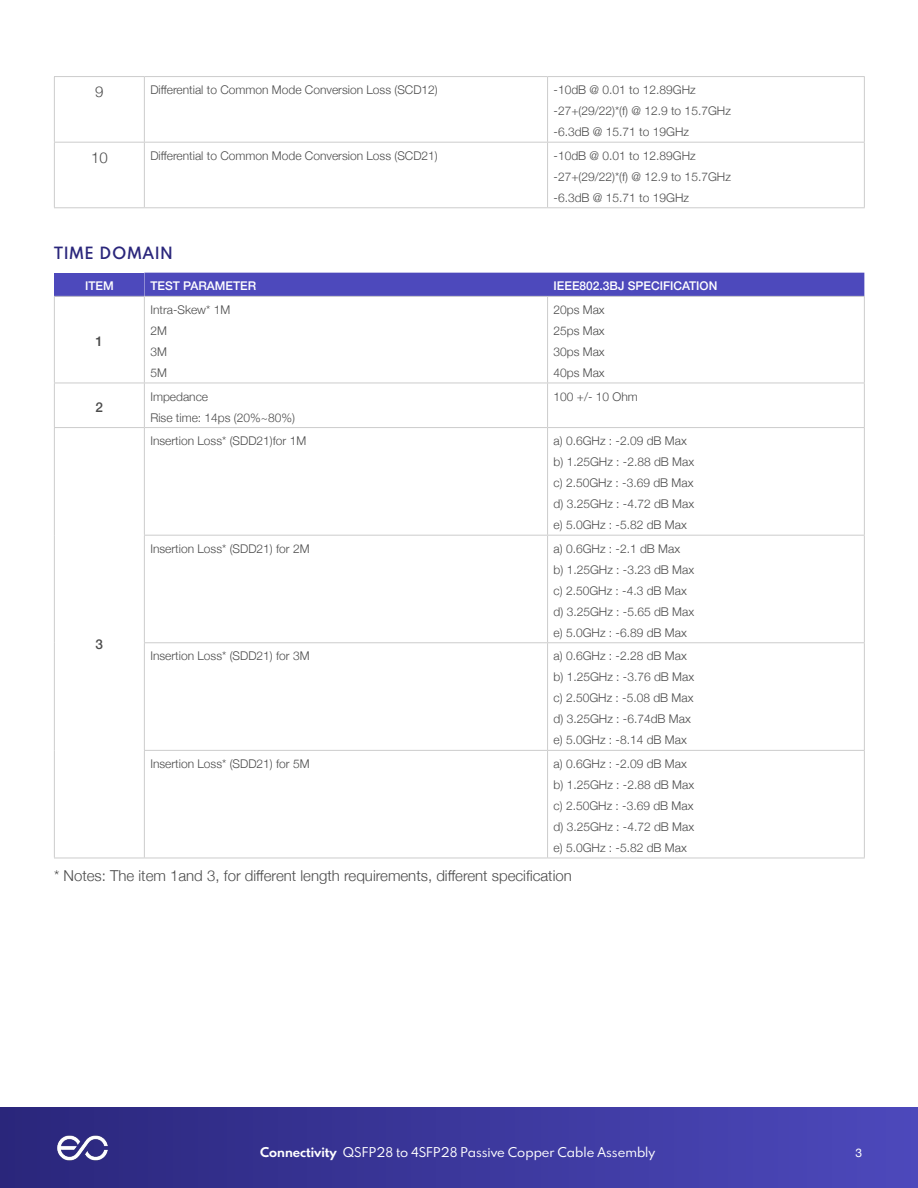
<style>
.page{position:relative;width:918px;height:1188px;background:#fff}
.page>*{position:absolute;margin:0;border:0;box-sizing:border-box;transform-origin:0 0}
.t1{font:300 15px "Helvetica Neue";color:#4b4b4b}
.t2{font:600 15px "Spartan MB";letter-spacing:.08em;color:#2a267b}
.t3{font:500 13.5px "Helvetica Neue";color:#4b4b4b}
.t4{font:300 12px "Helvetica Neue";color:#4b4b4b}
.t5{font:12px "Spartan MB";color:#fff}
.t6{font:500 12px "Helvetica Neue";color:#fff}
.t7{font:12px "Helvetica Neue";color:#fff}
.s1{font-weight:700}
</style>
<div class="page">
<div style="left:0;top:1107px;width:918px;height:81px;background:linear-gradient(to right,#2a267b,#4d49bb)"></div>
<img style="left:54px;top:1126px;width:56px;height:45px">
<hr style="left:54px;top:76px;width:90px;height:1px;background:#ccc">
<hr style="left:144px;top:76px;width:404px;height:1px;background:#ccc">
<hr style="left:548px;top:76px;width:317px;height:1px;background:#ccc">
<hr style="left:54px;top:142px;width:90px;height:1px;background:#ccc">
<hr style="left:144px;top:142px;width:404px;height:1px;background:#ccc">
<hr style="left:548px;top:142px;width:317px;height:1px;background:#ccc">
<hr style="left:54px;top:77px;width:1px;height:65px;background:#ccc">
<hr style="left:144px;top:77px;width:1px;height:65px;background:#ccc">
<hr style="left:547px;top:77px;width:1px;height:65px;background:#ccc">
<hr style="left:864px;top:77px;width:1px;height:65px;background:#ccc">
<hr style="left:54px;top:143px;width:1px;height:64px;background:#ccc">
<hr style="left:144px;top:143px;width:1px;height:64px;background:#ccc">
<hr style="left:547px;top:143px;width:1px;height:64px;background:#ccc">
<hr style="left:864px;top:143px;width:1px;height:64px;background:#ccc">
<hr style="left:54px;top:207px;width:90px;height:1px;background:#ccc">
<hr style="left:144px;top:207px;width:404px;height:1px;background:#ccc">
<hr style="left:548px;top:207px;width:317px;height:1px;background:#ccc">
<div style="left:54px;top:273px;width:90px;height:23px;background:#4d49bc"></div>
<div style="left:144px;top:273px;width:720px;height:23px;background:#4d49bc"></div>
<hr style="left:54px;top:383px;width:90px;height:1px;background:#ccc">
<hr style="left:144px;top:383px;width:404px;height:1px;background:#ccc">
<hr style="left:548px;top:383px;width:317px;height:1px;background:#ccc">
<hr style="left:144px;top:535px;width:404px;height:1px;background:#ccc">
<hr style="left:548px;top:535px;width:317px;height:1px;background:#ccc">
<hr style="left:144px;top:642px;width:404px;height:1px;background:#ccc">
<hr style="left:548px;top:642px;width:317px;height:1px;background:#ccc">
<hr style="left:144px;top:750px;width:404px;height:1px;background:#ccc">
<hr style="left:548px;top:750px;width:317px;height:1px;background:#ccc">
<hr style="left:54px;top:428px;width:1px;height:107px;background:#ccc">
<hr style="left:54px;top:535px;width:1px;height:108px;background:#ccc">
<hr style="left:54px;top:643px;width:1px;height:107px;background:#ccc">
<hr style="left:54px;top:750px;width:1px;height:108px;background:#ccc">
<hr style="left:54px;top:858px;width:90px;height:1px;background:#ccc">
<hr style="left:144px;top:428px;width:1px;height:107px;background:#ccc">
<hr style="left:547px;top:428px;width:1px;height:107px;background:#ccc">
<hr style="left:864px;top:428px;width:1px;height:107px;background:#ccc">
<hr style="left:144px;top:536px;width:1px;height:106px;background:#ccc">
<hr style="left:547px;top:536px;width:1px;height:106px;background:#ccc">
<hr style="left:864px;top:536px;width:1px;height:106px;background:#ccc">
<hr style="left:144px;top:643px;width:1px;height:107px;background:#ccc">
<hr style="left:547px;top:643px;width:1px;height:107px;background:#ccc">
<hr style="left:864px;top:643px;width:1px;height:107px;background:#ccc">
<hr style="left:144px;top:751px;width:1px;height:107px;background:#ccc">
<hr style="left:547px;top:751px;width:1px;height:107px;background:#ccc">
<hr style="left:864px;top:751px;width:1px;height:107px;background:#ccc">
<hr style="left:144px;top:858px;width:404px;height:1px;background:#ccc">
<hr style="left:548px;top:858px;width:317px;height:1px;background:#ccc">
<hr style="left:54px;top:296px;width:90px;height:1px;background:#ccc">
<hr style="left:54px;top:297px;width:1px;height:86px;background:#ccc">
<hr style="left:144px;top:296px;width:404px;height:1px;background:#ccc">
<hr style="left:144px;top:297px;width:1px;height:86px;background:#ccc">
<hr style="left:548px;top:296px;width:317px;height:1px;background:#ccc">
<hr style="left:547px;top:297px;width:1px;height:86px;background:#ccc">
<hr style="left:864px;top:297px;width:1px;height:86px;background:#ccc">
<hr style="left:54px;top:383px;width:1px;height:44px;background:#ccc">
<hr style="left:144px;top:383px;width:1px;height:44px;background:#ccc">
<hr style="left:547px;top:383px;width:1px;height:44px;background:#ccc">
<hr style="left:864px;top:383px;width:1px;height:44px;background:#ccc">
<hr style="left:54px;top:427px;width:90px;height:1px;background:#ccc">
<hr style="left:144px;top:427px;width:404px;height:1px;background:#ccc">
<hr style="left:548px;top:427px;width:317px;height:1px;background:#ccc">
<p class="t1" style="left:95px;top:80px;width:10px">9</p>
<p class="t4" style="left:150px;top:80px;width:289px">Differential to Common Mode Conversion Loss (SCD12)</p>
<p class="t4" style="left:554px;top:80px;width:144px">-10dB @ 0.01 to 12.89GHz</p>
<p class="t4" style="left:554px;top:101px;width:179px">-27+(29/22)*(f) @ 12.9 to 15.7GHz</p>
<p class="t4" style="left:554px;top:122px;width:137px">-6.3dB @ 15.71 to 19GHz</p>
<p class="t1" style="left:91px;top:145px;width:18px">10</p>
<p class="t4" style="left:150px;top:146px;width:289px">Differential to Common Mode Conversion Loss (SCD21)</p>
<p class="t4" style="left:554px;top:146px;width:144px">-10dB @ 0.01 to 12.89GHz</p>
<p class="t4" style="left:554px;top:167px;width:179px">-27+(29/22)*(f) @ 12.9 to 15.7GHz</p>
<p class="t4" style="left:554px;top:188px;width:137px">-6.3dB @ 15.71 to 19GHz</p>
<p class="t2" style="left:54px;top:242px;width:120px">TIME DOMAIN</p>
<p class="t6" style="left:85px;top:276px;width:30px">ITEM</p>
<p class="t6" style="left:150px;top:276px;width:107px">TEST PARAMETER</p>
<p class="t6" style="left:554px;top:276px;width:165px">IEEE802.3BJ SPECIFICATION</p>
<p class="t3" style="left:96px;top:331px;width:9px">1</p>
<p class="t3" style="left:96px;top:396px;width:9px">2</p>
<p class="t4" style="left:150px;top:300px;width:81px">Intra-Skew* 1M</p>
<p class="t4" style="left:150px;top:321px;width:18px">2M</p>
<p class="t4" style="left:150px;top:342px;width:18px">3M</p>
<p class="t4" style="left:150px;top:363px;width:18px">5M</p>
<p class="t4" style="left:150px;top:387px;width:59px">Impedance</p>
<p class="t4" style="left:150px;top:408px;width:146px">Rise time: 14ps (20%~80%)</p>
<p class="t4" style="left:554px;top:300px;width:53px">20ps Max</p>
<p class="t4" style="left:554px;top:321px;width:53px">25ps Max</p>
<p class="t4" style="left:554px;top:342px;width:53px">30ps Max</p>
<p class="t4" style="left:554px;top:363px;width:53px">40ps Max</p>
<p class="t4" style="left:554px;top:387px;width:86px">100 +/- 10 Ohm</p>
<p class="t4" style="left:150px;top:431px;width:157px">Insertion Loss* (SDD21)for 1M</p>
<p class="t4" style="left:554px;top:431px;width:135px">a) 0.6GHz : -2.09 dB Max</p>
<p class="t4" style="left:554px;top:452px;width:142px">b) 1.25GHz : -2.88 dB Max</p>
<p class="t4" style="left:554px;top:473px;width:141px">c) 2.50GHz : -3.69 dB Max</p>
<p class="t4" style="left:554px;top:494px;width:142px">d) 3.25GHz : -4.72 dB Max</p>
<p class="t4" style="left:554px;top:515px;width:135px">e) 5.0GHz : -5.82 dB Max</p>
<p class="t4" style="left:150px;top:539px;width:161px">Insertion Loss* (SDD21) for 2M</p>
<p class="t4" style="left:554px;top:539px;width:128px">a) 0.6GHz : -2.1 dB Max</p>
<p class="t4" style="left:554px;top:560px;width:142px">b) 1.25GHz : -3.23 dB Max</p>
<p class="t4" style="left:554px;top:581px;width:135px">c) 2.50GHz : -4.3 dB Max</p>
<p class="t4" style="left:554px;top:602px;width:142px">d) 3.25GHz : -5.65 dB Max</p>
<p class="t4" style="left:554px;top:623px;width:135px">e) 5.0GHz : -6.89 dB Max</p>
<p class="t4" style="left:150px;top:646px;width:161px">Insertion Loss* (SDD21) for 3M</p>
<p class="t4" style="left:554px;top:646px;width:135px">a) 0.6GHz : -2.28 dB Max</p>
<p class="t4" style="left:554px;top:667px;width:142px">b) 1.25GHz : -3.76 dB Max</p>
<p class="t4" style="left:554px;top:688px;width:141px">c) 2.50GHz : -5.08 dB Max</p>
<p class="t4" style="left:554px;top:709px;width:139px">d) 3.25GHz : -6.74dB Max</p>
<p class="t4" style="left:554px;top:730px;width:135px">e) 5.0GHz : -8.14 dB Max</p>
<p class="t4" style="left:150px;top:754px;width:161px">Insertion Loss* (SDD21) for 5M</p>
<p class="t4" style="left:554px;top:754px;width:135px">a) 0.6GHz : -2.09 dB Max</p>
<p class="t4" style="left:554px;top:775px;width:142px">b) 1.25GHz : -2.88 dB Max</p>
<p class="t4" style="left:554px;top:796px;width:141px">c) 2.50GHz : -3.69 dB Max</p>
<p class="t4" style="left:554px;top:817px;width:142px">d) 3.25GHz : -4.72 dB Max</p>
<p class="t4" style="left:554px;top:838px;width:135px">e) 5.0GHz : -5.82 dB Max</p>
<p class="t1" style="left:54px;top:863px;width:519px">* Notes: The item 1and 3, for different length requirements, different specification</p>
<p class="t3" style="left:96px;top:634px;width:9px">3</p>
<p class="t5" style="left:260px;top:1144px;width:397px"><span class="s1">Connectivity</span> QSFP28 to 4SFP28 Passive Copper Cable Assembly</p>
<p class="t7" style="left:856px;top:1144px;width:8px">3</p>
</div>
